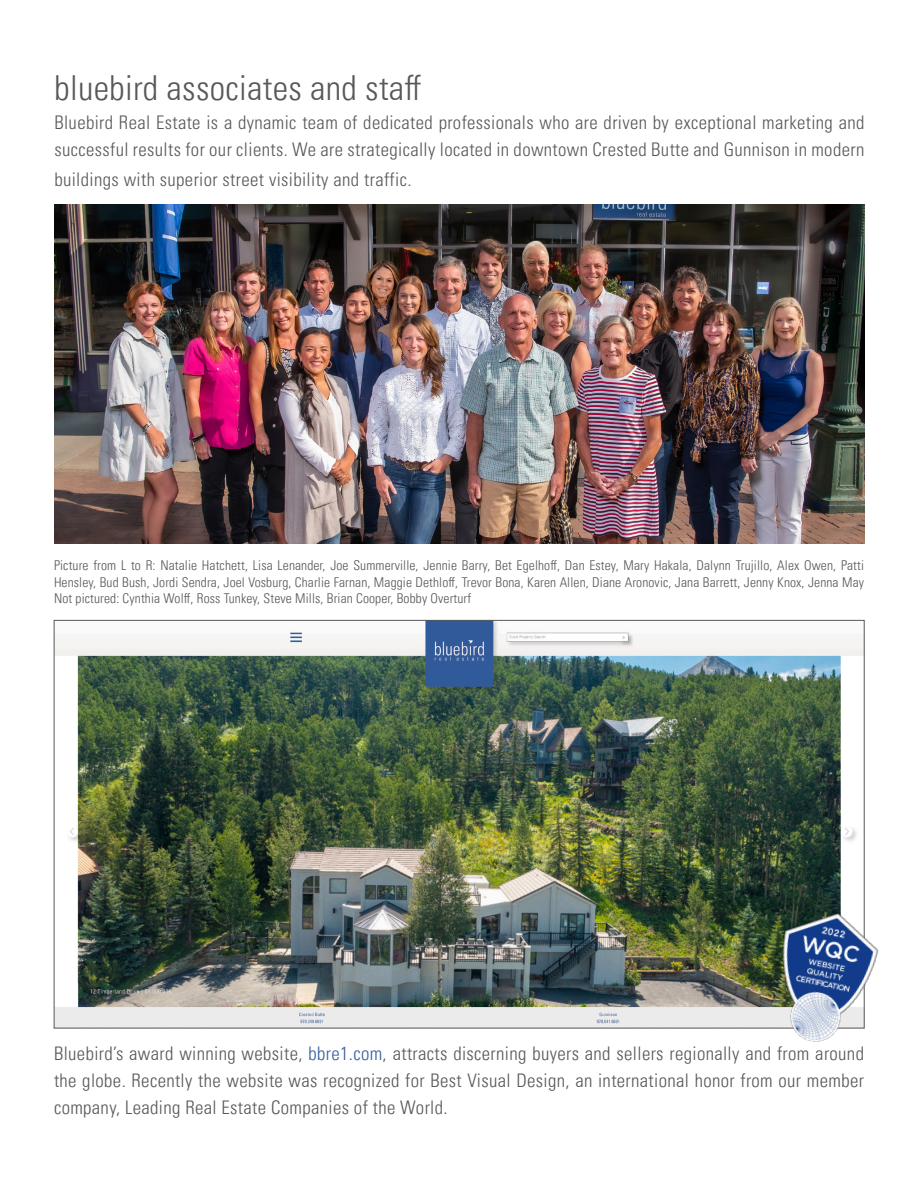
<style>
.page{position:relative;width:918px;height:1188px;background:#fff}
.page>*{position:absolute;margin:0;border:0;box-sizing:border-box;transform-origin:0 0}
.t1{font:300 condensed 34.5px "Univers LT Pro";letter-spacing:.01em;color:#57585a}
.t2{font:300 condensed 18.75px/27px "Univers LT Std";letter-spacing:.02em;color:#57585a}
.t3{font:300 condensed 18.75px/27px "Univers LT Pro";letter-spacing:.02em;color:#57585a;text-align:justify}
.t4{font:300 condensed 13.5px/16.5px "Univers LT Pro";letter-spacing:.01em;color:#57585a}
.s1{color:#335fa0}
</style>
<div class="page">
<img style="left:56px;top:622px;width:806px;height:404px">
<img style="left:760px;top:903px;width:119px;height:139px">
<img style="left:54px;top:204px;width:810px;height:340px">
<p class="t1" style="left:54px;top:64px;width:369px">bluebird associates and staff</p>
<p class="t2" style="left:54px;top:109px;width:812px">Bluebird Real Estate is a dynamic team of dedicated professionals who are driven by exceptional marketing and successful results for our clients. We are strategically located in downtown Crested Butte and Gunnison in modern</p>
<p class="t2" style="left:54px;top:166px;width:359px">buildings with superior street visibility and traffic.</p>
<p class="t4" style="left:54px;top:557px;width:812px">Picture from L to R: Natalie Hatchett, Lisa Lenander, Joe Summerville, Jennie Barry, Bet Egelhoff, Dan Estey, Mary Hakala, Dalynn Trujillo, Alex Owen, Patti<br>Hensley, Bud Bush, Jordi Sendra, Joel Vosburg, Charlie Farnan, Maggie Dethloff, Trevor Bona, Karen Allen, Diane Aronovic, Jana Barrett, Jenny Knox, Jenna May</p>
<p class="t4" style="left:54px;top:590px;width:419px">Not pictured: Cynthia Wolff, Ross Tunkey, Steve Mills, Brian Cooper, Bobby Overturf</p>
<p class="t3" style="left:54px;top:1039px;width:812px">Bluebird’s award winning website, <span class="s1">bbre1.com</span>, attracts discerning buyers and sellers regionally and from around the globe. Recently the website was recognized for Best Visual Design, an international honor from our member company, Leading Real Estate Companies of the World.</p>
</div>
